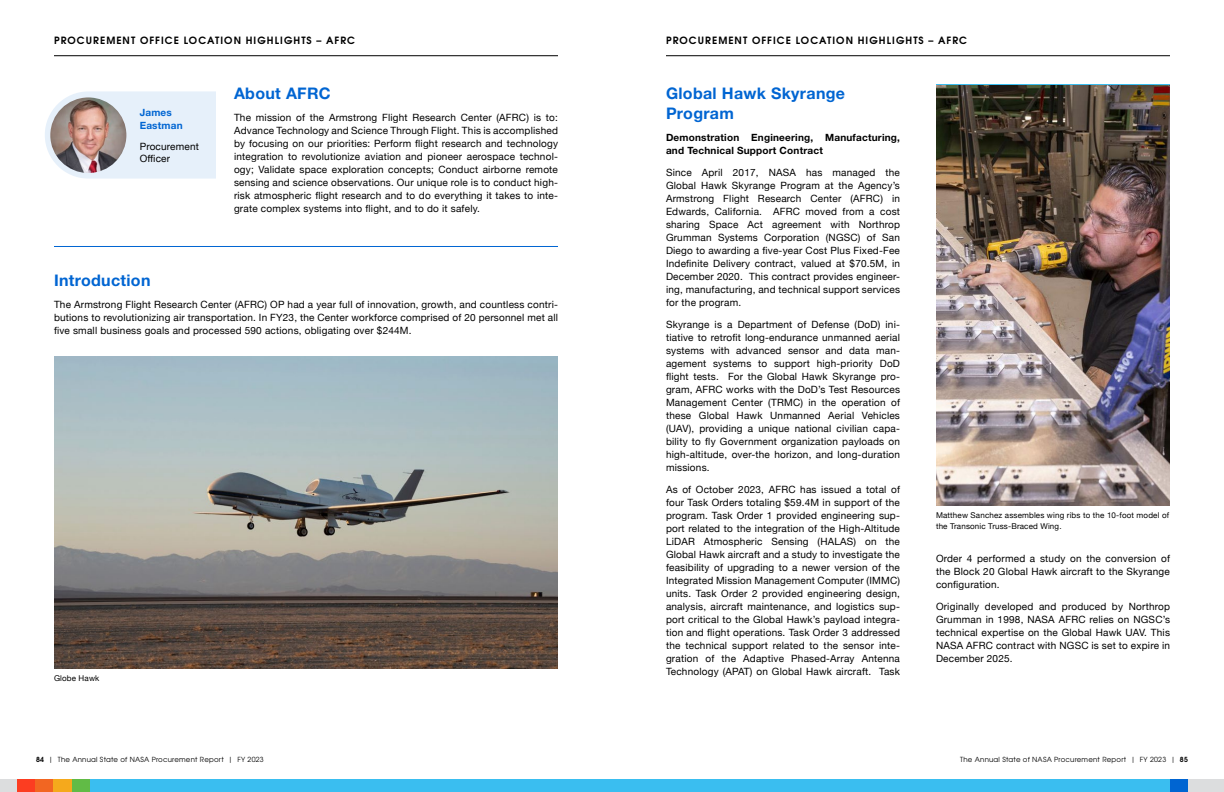
<style>
.page{position:relative;width:1224px;height:792px;background:#fff}
.page>*{position:absolute;margin:0;border:0;box-sizing:border-box;transform-origin:0 0}
.t1{font:700 16px/20px "Helvetica Neue";letter-spacing:.02em;color:#0065d2}
.t2{font:10px/13px "Helvetica Neue";letter-spacing:.02em;color:#000;text-align:justify}
.t3{font:700 10px "Te X Gyre Adventor";letter-spacing:.105em;color:#000}
.t4{font:700 10px/13px "Helvetica Neue";letter-spacing:.02em;color:#000}
.t5{font:700 10px/13px "Helvetica Neue";letter-spacing:.02em;color:#0065d2}
.t6{font:8px/11px "Helvetica Neue";letter-spacing:.02em;color:#000}
.t7{font:7px "Te X Gyre Adventor";letter-spacing:.03em;color:#000}
.s1{font-weight:700}
</style>
<div class="page">
<hr style="left:54px;top:55px;width:504px;height:1px;background:#000">
<hr style="left:666px;top:55px;width:504px;height:1px;background:#000">
<hr style="left:54px;top:246px;width:504px;height:1px;background:#0065d2">
<div style="left:0;top:779px;width:17px;height:13px;background:#dcddde"></div>
<div style="left:17px;top:779px;width:18px;height:13px;background:#fc3d21"></div>
<div style="left:35px;top:779px;width:19px;height:13px;background:#f26622"></div>
<div style="left:54px;top:779px;width:18px;height:13px;background:#f5a91c"></div>
<div style="left:72px;top:779px;width:18px;height:13px;background:#61bb46"></div>
<div style="left:90px;top:779px;width:1080px;height:13px;background:#3abef0"></div>
<div style="left:1170px;top:779px;width:18px;height:13px;background:#0065d2"></div>
<div style="left:1188px;top:779px;width:36px;height:13px;background:#dcddde"></div>
<svg style="left:45px;top:91px;width:171px;height:88px;background:#e7f1fa"></svg>
<img style="left:50px;top:97px;width:76px;height:76px;border-radius:38px">
<img style="left:54px;top:357px;width:504px;height:312px">
<img style="left:936px;top:85px;width:234px;height:420px">
<p class="t3" style="left:54px;top:32px;width:302px">PROCUREMENT OFFICE LOCATION HIGHLIGHTS – AFRC</p>
<p class="t3" style="left:666px;top:32px;width:302px">PROCUREMENT OFFICE LOCATION HIGHLIGHTS – AFRC</p>
<p class="t5" style="left:140px;top:105px;width:45px">James<br>Eastman</p>
<p class="t2" style="left:140px;top:141px;width:61px;line-height:12px">Procurement<br>Officer</p>
<h1 class="t1" style="left:234px;top:83px;width:98px">About AFRC</h1>
<p class="t2" style="left:234px;top:112px;width:326px">The mission of the Armstrong Flight Research Center (AFRC) is to:<br>Advance Technology and Science Through Flight. This is accomplished by focusing on our priorities: Perform flight research and technology integration to revolutionize aviation and pioneer aerospace technol&shy;ogy; Validate space exploration concepts; Conduct airborne remote sensing and science observations. Our unique role is to conduct high&shy;risk atmospheric flight research and to do everything it takes to inte&shy;grate complex systems into flight, and to do it safely.</p>
<h1 class="t1" style="left:54px;top:270px;width:98px">Introduction</h1>
<p class="t2" style="left:54px;top:298px;width:506px">The Armstrong Flight Research Center (AFRC) OP had a year full of innovation, growth, and countless contri&shy;butions to revolutionizing air transportation. In FY23, the Center workforce comprised of 20 personnel met all five small business goals and processed 590 actions, obligating over $244M.</p>
<p class="t6" style="left:54px;top:674px;width:47px">Globe Hawk</p>
<h1 class="t1" style="left:666px;top:83px;width:181px">Global Hawk Skyrange<br>Program</h1>
<p class="t4" style="left:666px;top:131px;width:236px">Demonstration Engineering, Manufacturing, and Technical Support Contract</p>
<p class="t2" style="left:666px;top:167px;width:236px">Since April 2017, NASA has managed the Global Hawk Skyrange Program at the Agency’s Armstrong Flight Research Center (AFRC) in Edwards, California. AFRC moved from a cost sharing Space Act agreement with Northrop Grumman Systems Corporation (NGSC) of San Diego to awarding a five-year Cost Plus Fixed-Fee Indefinite Delivery contract, valued at $70.5M, in December 2020. This contract provides engineer&shy;ing, manufacturing, and technical support services for the program.</p>
<p class="t2" style="left:666px;top:319px;width:236px">Skyrange is a Department of Defense (DoD) ini&shy;tiative to retrofit long-endurance unmanned aerial systems with advanced sensor and data man&shy;agement systems to support high-priority DoD flight tests. For the Global Hawk Skyrange pro&shy;gram, AFRC works with the DoD’s Test Resources Management Center (TRMC) in the operation of these Global Hawk Unmanned Aerial Vehicles (UAV), providing a unique national civilian capa&shy;bility to fly Government organization payloads on high-altitude, over-the horizon, and long-duration missions.</p>
<p class="t2" style="left:666px;top:484px;width:236px">As of October 2023, AFRC has issued a total of four Task Orders totaling $59.4M in support of the program. Task Order 1 provided engineering sup&shy;port related to the integration of the High-Altitude LiDAR Atmospheric Sensing (HALAS) on the Global Hawk aircraft and a study to investigate the feasibility of upgrading to a newer version of the Integrated Mission Management Computer (IMMC) units. Task Order 2 provided engineering design, analysis, aircraft maintenance, and logistics sup&shy;port critical to the Global Hawk’s payload integra&shy;tion and flight operations. Task Order 3 addressed the technical support related to the sensor inte&shy;gration of the Adaptive Phased-Array Antenna Technology (APAT) on Global Hawk aircraft. Task</p>
<p class="t6" style="left:936px;top:510px;width:235px">Matthew Sanchez assembles wing ribs to the 10-foot model of the Transonic Truss-Braced Wing.</p>
<p class="t2" style="left:936px;top:553px;width:235px">Order 4 performed a study on the conversion of the Block 20 Global Hawk aircraft to the Skyrange configuration.</p>
<p class="t2" style="left:936px;top:601px;width:236px">Originally developed and produced by Northrop Grumman in 1998, NASA AFRC relies on NGSC’s technical expertise on the Global Hawk UAV. This NASA AFRC contract with NGSC is set to expire in December 2025.</p>
<p class="t7" style="left:36px;top:754px;width:229px"><span class="s1">84</span> | The Annual State of NASA Procurement Report | FY 2023</p>
<p class="t7" style="left:960px;top:754px;width:229px">The Annual State of NASA Procurement Report | FY 2023 | <span class="s1">85</span></p>
</div>
